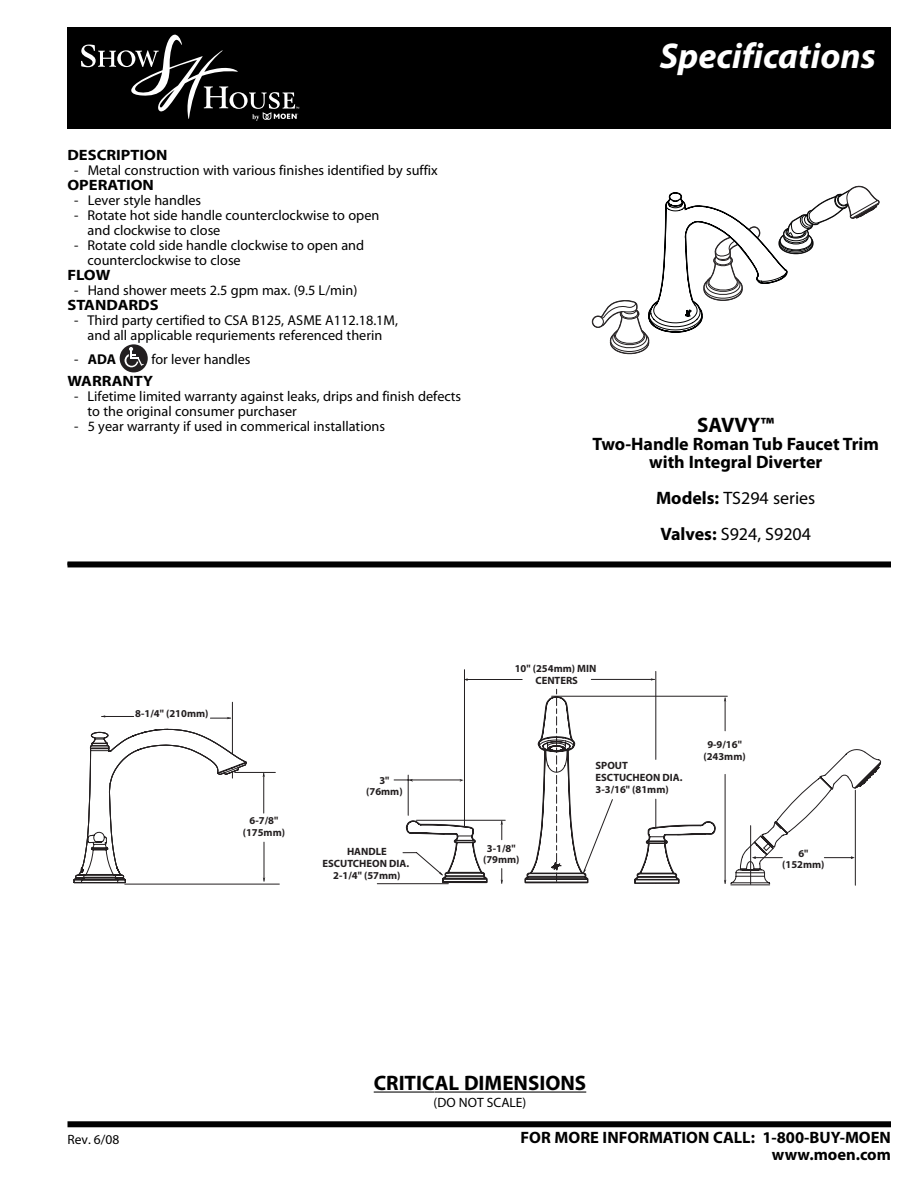
<style>
.page{position:relative;width:918px;height:1188px;background:#fff}
.page>*{position:absolute;margin:0;border:0;box-sizing:border-box;transform-origin:0 0}
.t1{font:italic 700 36px "Myriad Pro";color:#fff}
.t2{font:700 21px "Myriad Pro";color:#000}
.t3{font:700 18px/18px "Myriad Pro";color:#000;text-align:center}
.t4{font:18px/36px "Myriad Pro";color:#000}
.t5{font:700 16.5px/16.5px "Myriad Pro";color:#000;text-align:right}
.t6{font:700 15px "Myriad Pro";color:#000;scale:1.1 1}
.t7{font:14.25px/15px "Myriad Pro";color:#000}
.t8{font:700 14.25px "Myriad Pro";color:#000}
.t9{font:13.5px "Myriad Pro";color:#000}
.t10{font:700 10.5px/11.9px "Myriad Pro";color:#231f20;text-align:center}
.s1{font-weight:400}
.s2{font-weight:700}
</style>
<div class="page">
<hr style="left:374px;top:1092px;width:61px;height:1px;background:#000">
<hr style="left:435px;top:1092px;width:151px;height:1px;background:#000">
<div style="left:68px;top:1121px;width:823px;height:6px;background:#000"></div>
<div style="left:68px;top:27px;width:823px;height:101px;background:#000"></div>
<svg style="left:81px;top:35px;width:218px;height:86px"></svg>
<div style="left:68px;top:561px;width:823px;height:6px;background:#000"></div>
<hr style="left:656px;top:671px;width:1px;height:88px;background:#231f20">
<hr style="left:656px;top:799px;width:1px;height:84px;background:#231f20">
<hr style="left:125px;top:884px;width:154px;height:1px;background:#231f20">
<hr style="left:591px;top:679px;width:64px;height:1px;background:#231f20">
<hr style="left:464px;top:670px;width:1px;height:181px;background:#231f20">
<hr style="left:467px;top:679px;width:55px;height:1px;background:#231f20">
<svg style="left:210px;top:702px;width:403px;height:174px"></svg>
<hr style="left:102px;top:716px;width:32px;height:1px;background:#231f20">
<hr style="left:235px;top:772px;width:40px;height:1px;background:#231f20">
<hr style="left:408px;top:775px;width:1px;height:40px;background:#231f20">
<hr style="left:394px;top:780px;width:66px;height:1px;background:#231f20">
<hr style="left:416px;top:820px;width:89px;height:1px;background:#231f20">
<hr style="left:263px;top:773px;width:1px;height:40px;background:#231f20">
<hr style="left:264px;top:842px;width:1px;height:39px;background:#231f20">
<svg style="left:501px;top:869px;width:2px;height:15px"></svg>
<svg style="left:460px;top:779px;width:4px;height:3px"></svg>
<svg style="left:501px;top:821px;width:2px;height:19px"></svg>
<hr style="left:725px;top:698px;width:1px;height:33px;background:#231f20">
<hr style="left:552px;top:696px;width:175px;height:1px;background:#231f20">
<svg style="left:402px;top:819px;width:87px;height:65px"></svg>
<svg style="left:634px;top:820px;width:82px;height:64px"></svg>
<hr style="left:377px;top:883px;width:71px;height:1px;background:#231f20">
<hr style="left:731px;top:885px;width:39px;height:1px;background:#231f20">
<svg style="left:74px;top:728px;width:173px;height:156px"></svg>
<svg style="left:523px;top:688px;width:66px;height:196px"></svg>
<hr style="left:855px;top:790px;width:1px;height:95px;background:#231f20">
<svg style="left:724px;top:749px;width:157px;height:135px"></svg>
<svg style="left:591px;top:185px;width:289px;height:170px"></svg>
<div style="left:120px;top:344px;width:28px;height:28px;background:#231f20;border-radius:50%"></div>
<svg style="left:125px;top:347px;width:19px;height:20px"></svg>
<p class="t6" style="left:68px;top:149px;width:92px">DESCRIPTION</p>
<p class="t7" style="left:74px;top:164px;width:365px">- Metal construction with various finishes identified by suffix</p>
<p class="t6" style="left:68px;top:179px;width:80px">OPERATION</p>
<p class="t7" style="left:74px;top:194px;width:129px">- Lever style handles</p>
<p class="t7" style="left:88px;top:209px;width:293px;text-indent:-13px">- Rotate hot side handle counterclockwise to open and clockwise to close</p>
<p class="t7" style="left:88px;top:239px;width:278px;text-indent:-13px">- Rotate cold side handle clockwise to open and counterclockwise to close</p>
<p class="t6" style="left:68px;top:269px;width:40px">FLOW</p>
<p class="t7" style="left:74px;top:284px;width:285px">- Hand shower meets 2.5 gpm max. (9.5 L/min)</p>
<p class="t6" style="left:68px;top:299px;width:84px">STANDARDS</p>
<p class="t7" style="left:74px;top:314px;width:325px;text-align:center">- Third party certified to CSA B125, ASME A112.18.1M, and all applicable requriements referenced therin</p>
<p class="t8" style="left:74px;top:354px;width:43px"><span class="s1">-</span> ADA</p>
<p class="t7" style="left:151px;top:353px;width:101px">for lever handles</p>
<p class="t6" style="left:68px;top:376px;width:79px">WARRANTY</p>
<p class="t7" style="left:88px;top:390px;width:375px;text-indent:-13px">- Lifetime limited warranty against leaks, drips and finish defects to the original consumer purchaser</p>
<p class="t7" style="left:74px;top:420px;width:312px">- 5 year warranty if used in commerical installations</p>
<h1 class="t1" style="left:660px;top:42px;width:218px">Specifications</h1>
<h2 class="t2" style="left:697px;top:417px;width:78px">SAVVY™</h2>
<p class="t3" style="left:592px;top:437px;width:288px">Two-Handle Roman Tub Faucet Trim with Integral Diverter</p>
<p class="t4" style="left:656px;top:482px;width:161px"><span class="s2">Models:</span> TS294 series<br><span class="s2">Valves:</span> S924, S9204</p>
<p class="t10" style="left:135px;top:708px;width:75px">8-1/4" (210mm)</p>
<p class="t10" style="left:243px;top:815px;width:44px">6-7/8" (175mm)</p>
<p class="t10" style="left:366px;top:774px;width:38px">3" (76mm)</p>
<p class="t10" style="left:323px;top:845px;width:88px">HANDLE<br>ESCUTCHEON DIA.<br>2-1/4" (57mm)</p>
<p class="t10" style="left:515px;top:662px;width:83px">10" (254mm) MIN<br>CENTERS</p>
<p class="t10" style="left:483px;top:842px;width:38px">3-1/8" (79mm)</p>
<p class="t10" style="left:596px;top:759px;width:88px;text-align:left">SPOUT<br>ESCTUCHEON DIA.<br>3-3/16" (81mm)</p>
<p class="t10" style="left:703px;top:739px;width:44px">9-9/16" (243mm)</p>
<p class="t10" style="left:782px;top:848px;width:44px;line-height:10.5px">6" (152mm)</p>
<p class="t9" style="left:68px;top:1135px;width:53px">Rev. 6/08</p>
<h2 class="t2" style="left:374px;top:1075px;width:214px">CRITICAL DIMENSIONS</h2>
<p class="t9" style="left:434px;top:1097px;width:94px">(DO NOT SCALE)</p>
<p class="t5" style="left:521px;top:1131px;width:372px">FOR MORE INFORMATION CALL: 1-800-BUY-MOEN www.moen.com</p>
</div>
